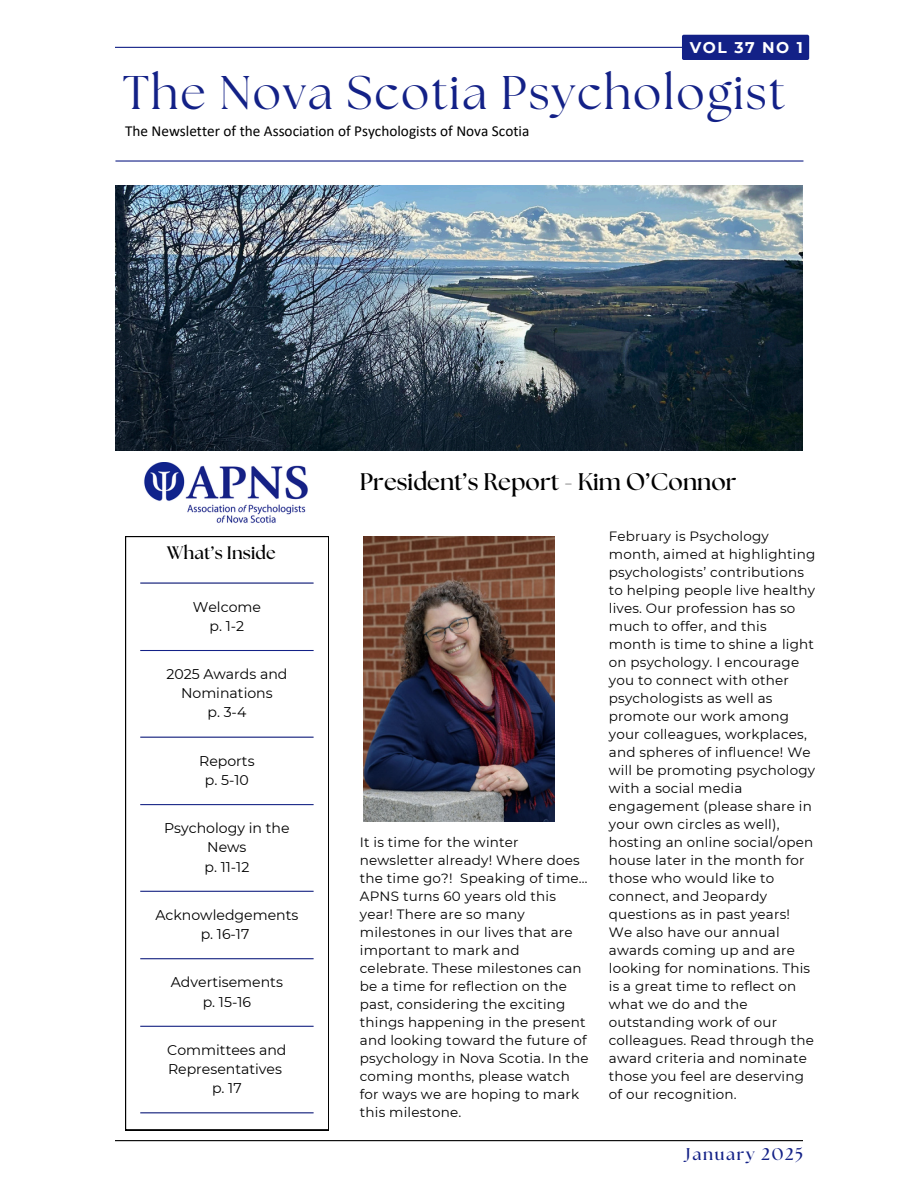
<style>
.page{position:relative;width:918px;height:1188px;background:#fff}
.page>*{position:absolute;margin:0;border:0;box-sizing:border-box;transform-origin:0 0}
.t1{font:47.1px "The Seasons";letter-spacing:.04em;color:#132187}
.t2{font:700 24px "The Seasons";color:#000}
.t3{font:700 18px "The Seasons";letter-spacing:.01em;color:#000}
.t4{font:700 16.95px "The Seasons";letter-spacing:.1em;color:#132187}
.t5{font:700 15.45px "Montserrat";letter-spacing:.1em;color:#fff}
.t6{font:15.3px "Calibri";color:#000}
.t7{font:14.1px/19.2px "Montserrat";color:#000;text-align:center}
.t8{font:13.5px/18px "Montserrat";letter-spacing:.015em;color:#000}
</style>
<div class="page">
<hr style="left:115px;top:47px;width:688px;height:1px;background:#132187">
<hr style="left:115px;top:1140px;width:688px;height:1px;background:#000">
<img style="left:115px;top:185px;width:688px;height:266px">
<svg style="left:125px;top:536px;width:204px;height:594px"></svg>
<hr style="left:140px;top:582px;width:174px;height:2px;background:#132187">
<hr style="left:140px;top:650px;width:174px;height:1px;background:#132187">
<hr style="left:140px;top:737px;width:174px;height:1px;background:#132187">
<hr style="left:140px;top:804px;width:174px;height:1px;background:#132187">
<hr style="left:140px;top:891px;width:174px;height:1px;background:#132187">
<hr style="left:140px;top:958px;width:174px;height:1px;background:#132187">
<hr style="left:140px;top:1026px;width:174px;height:1px;background:#132187">
<hr style="left:140px;top:1112px;width:174px;height:1px;background:#132187">
<hr style="left:115px;top:160px;width:688px;height:2px;background:#132187">
<img style="left:144px;top:462px;width:164px;height:61px">
<img style="left:364px;top:536px;width:190px;height:286px">
<div style="left:682px;top:35px;width:127px;height:25px;background:#132187"></div>
<p class="t5" style="left:690px;top:38px;width:115px">VOL 37 NO 1</p>
<p class="t1" style="left:123px;top:71px;width:664px">The Nova Scotia Psychologist</p>
<p class="t6" style="left:125px;top:124px;width:406px">The Newsletter of the Association of Psychologists of Nova Scotia</p>
<p class="t3" style="left:167px;top:545px;width:110px">What’s Inside</p>
<p class="t7" style="left:193px;top:597px;width:70px">Welcome</p>
<p class="t7" style="left:210px;top:616px;width:36px">p. 1-2</p>
<p class="t7" style="left:166px;top:665px;width:123px">2025 Awards and<br>Nominations</p>
<p class="t7" style="left:207px;top:703px;width:40px">p. 3-4</p>
<p class="t7" style="left:199px;top:751px;width:57px">Reports</p>
<p class="t7" style="left:205px;top:770px;width:46px">p. 5-10</p>
<p class="t7" style="left:164px;top:819px;width:127px">Psychology in the<br>News</p>
<p class="t7" style="left:204px;top:857px;width:46px">p. 11-12</p>
<h2 class="t7" style="left:155px;top:905px;width:144px">Acknowledgements</h2>
<p class="t7" style="left:201px;top:924px;width:50px">p. 16-17</p>
<p class="t7" style="left:171px;top:973px;width:114px">Advertisements</p>
<p class="t7" style="left:203px;top:992px;width:50px">p. 15-16</p>
<p class="t7" style="left:167px;top:1040px;width:121px;text-align:left">Committees and<br>Representatives</p>
<p class="t7" style="left:212px;top:1079px;width:31px">p. 17</p>
<h3 class="t2" style="left:360px;top:471px;width:378px">President’s Report - Kim O’Connor</h3>
<p class="t8" style="left:360px;top:833px;width:230px">It is time for the winter newsletter already! Where does the time go?! Speaking of time…<br>APNS turns 60 years old this year! There are so many milestones in our lives that are important to mark and celebrate. These milestones can be a time for reflection on the past, considering the exciting things happening in the present and looking toward the future of psychology in Nova Scotia. In the coming months, please watch for ways we are hoping to mark this milestone.</p>
<h1 class="t8" style="left:609px;top:527px;width:208px">February is Psychology month, aimed at highlighting psychologists’ contributions to helping people live healthy lives. Our profession has so much to offer, and this month is time to shine a light on psychology. I encourage you to connect with other psychologists as well as promote our work among your colleagues, workplaces, and spheres of influence! We will be promoting psychology with a social media engagement (please share in your own circles as well), hosting an online social/open house later in the month for those who would like to connect, and Jeopardy questions as in past years!<br>We also have our annual awards coming up and are looking for nominations. This is a great time to reflect on what we do and the outstanding work of our colleagues. Read through the award criteria and nominate those you feel are deserving of our recognition.</h1>
<p class="t4" style="left:686px;top:1146px;width:119px">January 2025</p>
</div>
